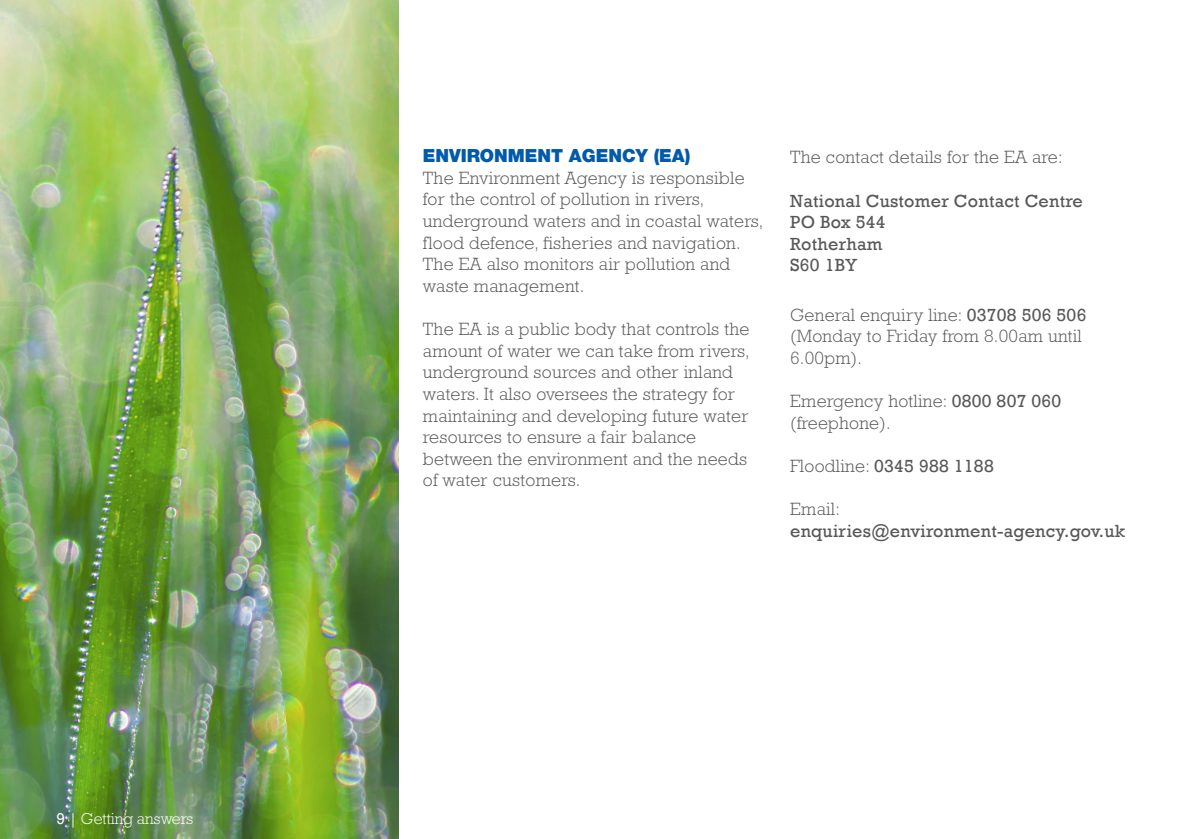
<style>
.page{position:relative;width:1189px;height:839px;background:#fff}
.page>*{position:absolute;margin:0;border:0;box-sizing:border-box;transform-origin:0 0}
.t1{font:300 18px/21.6px "Rockwell";letter-spacing:.015em;color:#57585a}
.t2{font:18px "Rockwell";letter-spacing:.015em;color:#57585a}
.t3{font:18px "Helvetica Neue Black WHAM";letter-spacing:-.005em;color:#015aaa}
.t4{font:300 16px "Rockwell";color:#fff}
.s1{font-weight:400}
.s2{font-weight:300}
</style>
<div class="page">
<img style="left:0;top:0;width:399px;height:838px">
<p class="t4" style="left:56px;top:809px;width:138px"><span class="s1">9</span> | Getting answers</p>
<p class="t3" style="left:423px;top:145px;width:269px">ENVIRONMENT AGENCY (EA)</p>
<p class="t1" style="left:423px;top:167px;width:323px">The Environment Agency is responsible for the control of pollution in rivers,</p>
<p class="t1" style="left:423px;top:210px;width:342px">underground waters and in coastal waters, flood defence, fisheries and navigation.<br>The EA also monitors air pollution and waste management.</p>
<p class="t1" style="left:423px;top:318px;width:328px">The EA is a public body that controls the amount of water we can take from rivers, underground sources and other inland waters. It also oversees the strategy for maintaining and developing future water resources to ensure a fair balance</p>
<p class="t1" style="left:423px;top:448px;width:326px">between the environment and the needs of water customers.</p>
<p class="t1" style="left:790px;top:146px;width:274px">The contact details for the EA are:</p>
<p class="t2" style="left:790px;top:190px;width:294px">National Customer Contact Centre</p>
<p class="t2" style="left:790px;top:212px;width:97px">PO Box 544</p>
<p class="t2" style="left:790px;top:233px;width:94px">Rotherham</p>
<p class="t2" style="left:790px;top:255px;width:69px">S60 1BY</p>
<p class="t1" style="left:790px;top:303px;width:298px">General enquiry line: <span class="s1">03708 506 506</span></p>
<p class="t1" style="left:790px;top:325px;width:293px">(Monday to Friday from 8.00am until<br>6.00pm).</p>
<p class="t1" style="left:790px;top:390px;width:273px">Emergency hotline: <span class="s1">0800 807 060</span></p>
<p class="t1" style="left:790px;top:411px;width:102px">(freephone).</p>
<p class="t2" style="left:790px;top:455px;width:205px"><span class="s2">Floodline:</span> 0345 988 1188</p>
<p class="t1" style="left:790px;top:498px;width:51px">Email:</p>
<p class="t2" style="left:790px;top:520px;width:336px">enquiries@environment-agency.gov.uk</p>
</div>
